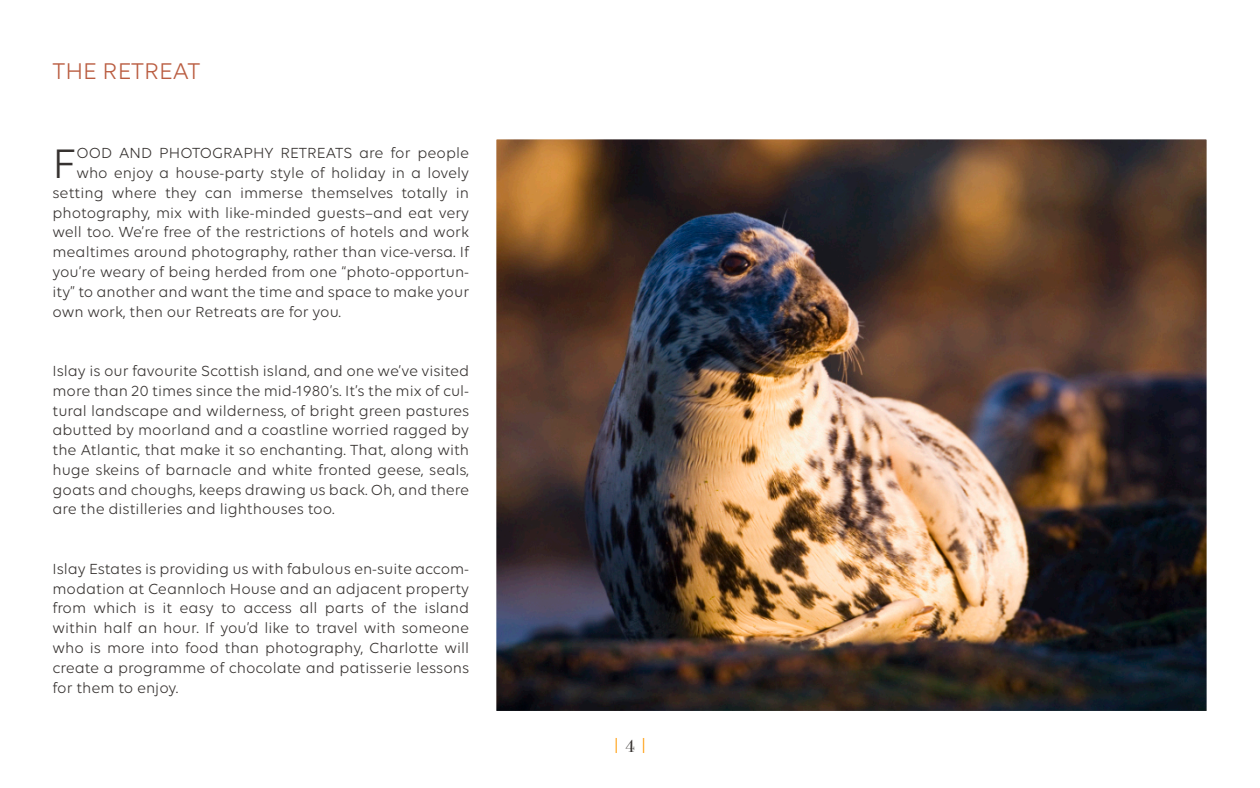
<style>
.page{position:relative;width:1260px;height:788px;background:#fff}
.page>*{position:absolute;margin:0;border:0;box-sizing:border-box;transform-origin:0 0}
.t1{font:44.45px "Volte";color:#363230}
.t2{font:24.5px "Volte";color:#ba5d41}
.t3{font:17.5px "Bodoni Svty Two ITCTT Book";color:#f90}
.t4{font:17.5px "Bodoni Svty Two ITCTT Book";color:#363230}
.t5{font:15.75px/19.8px "Volte";color:#363230;text-align:justify}
</style>
<div class="page">
<img style="left:498px;top:141px;width:707px;height:568px">
<h2 class="t2" style="left:52px;top:61px;width:149px">THE RETREAT</h2>
<h1 class="t1" style="left:52px;top:145px;width:25px">F</h1>
<p class="t5" style="left:76px;top:144px;width:394px">OOD AND PHOTOGRAPHY RETREATS are for people</p>
<p class="t5" style="left:76px;top:164px;width:394px">who enjoy a house-party style of holiday in a lovely</p>
<p class="t5" style="left:52px;top:184px;width:418px">setting where they can immerse themselves totally in</p>
<p class="t5" style="left:52px;top:204px;width:418px">photography, mix with like-minded guests–and eat very</p>
<p class="t5" style="left:52px;top:223px;width:418px">well too. We’re free of the restrictions of hotels and work</p>
<p class="t5" style="left:52px;top:243px;width:418px">mealtimes around photography, rather than vice-versa. If</p>
<p class="t5" style="left:52px;top:263px;width:418px">you’re weary of being herded from one “photo-opportun-</p>
<p class="t5" style="left:52px;top:283px;width:418px">ity” to another and want the time and space to make your</p>
<p class="t5" style="left:52px;top:303px;width:290px">own work, then our Retreats are for you.</p>
<p class="t5" style="left:52px;top:362px;width:418px">Islay is our favourite Scottish island, and one we’ve visited more than 20 times since the mid-1980’s. It’s the mix of cul&shy;tural landscape and wilderness, of bright green pastures abutted by moorland and a coastline worried ragged by the Atlantic, that make it so enchanting. That, along with huge skeins of barnacle and white fronted geese, seals, goats and choughs, keeps drawing us back. Oh, and there are the distilleries and lighthouses too.</p>
<p class="t5" style="left:52px;top:560px;width:418px">Islay Estates is providing us with fabulous en-suite accom&shy;modation at Ceannloch House and an adjacent property from which is it easy to access all parts of the island within half an hour. If you’d like to travel with someone who is more into food than photography, Charlotte will create a programme of chocolate and patisserie lessons for them to enjoy.</p>
<p class="t3" style="left:612px;top:733px;width:38px">| |</p>
<p class="t4" style="left:625px;top:735px;width:11px">4</p>
</div>
